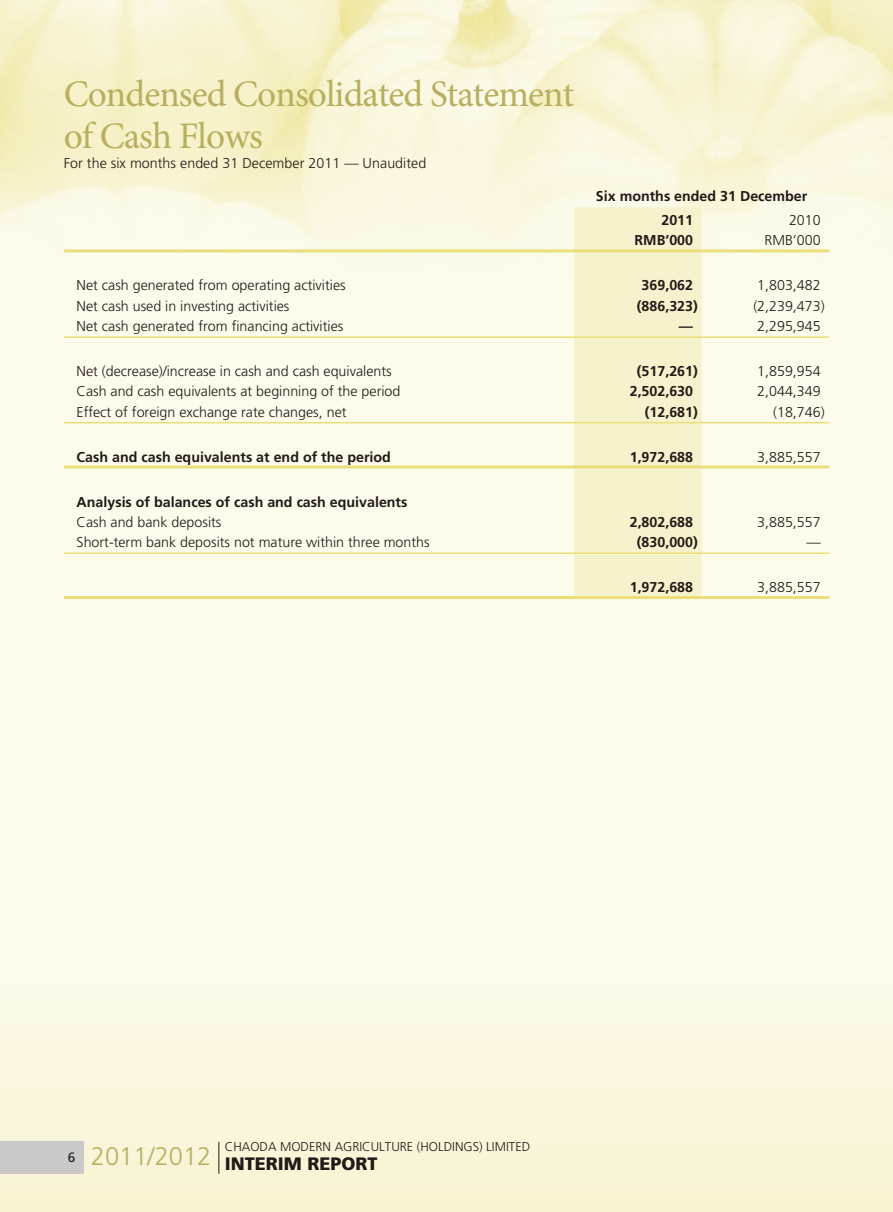
<style>
.page{position:relative;width:893px;height:1212px;background:#fff}
.page>*{position:absolute;margin:0;border:0;box-sizing:border-box;transform-origin:0 0}
.t1{font:37.5px/42px "Minion Pro";letter-spacing:-.025em;color:#b7af5e}
.t2{font:300 25.5px "Frutiger LT Std";color:#b7af5e}
.t3{font:900 18px "Frutiger LT Std";color:#231916}
.t4{font:300 14.25px "Frutiger LT Std";color:#231916}
.t5{font:700 14.25px/24.5px "Frutiger LT Std";color:#231916}
.t6{font:300 12.75px "Frutiger LT Std";color:#231916}
.s1{font-weight:400;font-size:13.5px;color:#231916}
</style>
<div class="page">
<img style="left:0;top:0;width:893px;height:1212px">
<div style="left:0;top:1141px;width:84px;height:33px;background:#c9c9ca"></div>
<hr style="left:219px;top:1142px;width:1px;height:32px;background:#231916">
<div style="left:574px;top:207px;width:128px;height:389px;background:#f7f2ce"></div>
<hr style="left:64px;top:249px;width:510px;height:3px;background:#e9de77">
<hr style="left:574px;top:249px;width:128px;height:3px;background:#e9de77">
<hr style="left:702px;top:249px;width:127px;height:3px;background:#e9de77">
<hr style="left:64px;top:336px;width:510px;height:2px;background:#e9de77">
<hr style="left:574px;top:336px;width:128px;height:2px;background:#e9de77">
<hr style="left:702px;top:336px;width:127px;height:2px;background:#e9de77">
<hr style="left:64px;top:422px;width:510px;height:1px;background:#e9de77">
<hr style="left:574px;top:422px;width:128px;height:1px;background:#e9de77">
<hr style="left:702px;top:422px;width:127px;height:1px;background:#e9de77">
<hr style="left:64px;top:465px;width:510px;height:3px;background:#e9de77">
<hr style="left:574px;top:465px;width:128px;height:3px;background:#e9de77">
<hr style="left:702px;top:465px;width:127px;height:3px;background:#e9de77">
<hr style="left:64px;top:552px;width:510px;height:2px;background:#e9de77">
<hr style="left:574px;top:552px;width:128px;height:2px;background:#e9de77">
<hr style="left:702px;top:552px;width:127px;height:2px;background:#e9de77">
<hr style="left:64px;top:596px;width:510px;height:3px;background:#e9de77">
<hr style="left:574px;top:596px;width:128px;height:3px;background:#e9de77">
<hr style="left:702px;top:596px;width:127px;height:3px;background:#e9de77">
<h1 class="t1" style="left:64px;top:76px;width:512px">Condensed Consolidated Statement of Cash Flows</h1>
<p class="t4" style="left:64px;top:156px;width:364px">For the six months ended 31 December 2011 — Unaudited</p>
<p class="t5" style="left:661px;top:184px;width:147px;text-indent:-66px">Six months ended 31 December<br>2011</p>
<p class="t4" style="left:789px;top:213px;width:33px">2010</p>
<p class="t5" style="left:634px;top:229px;width:60px">RMB’000</p>
<p class="t4" style="left:764px;top:234px;width:58px">RMB’000</p>
<p class="t4" style="left:77px;top:279px;width:271px">Net cash generated from operating activities</p>
<p class="t5" style="left:642px;top:274px;width:53px">369,062</p>
<p class="t4" style="left:757px;top:279px;width:65px">1,803,482</p>
<p class="t4" style="left:77px;top:299px;width:214px">Net cash used in investing activities</p>
<p class="t5" style="left:637px;top:294px;width:62px">(886,323)</p>
<p class="t4" style="left:753px;top:299px;width:73px">(2,239,473)</p>
<p class="t4" style="left:77px;top:319px;width:268px">Net cash generated from financing activities</p>
<p class="t5" style="left:679px;top:315px;width:16px">—</p>
<p class="t4" style="left:757px;top:319px;width:65px">2,295,945</p>
<p class="t4" style="left:77px;top:364px;width:317px">Net (decrease)/increase in cash and cash equivalents</p>
<p class="t5" style="left:637px;top:360px;width:62px">(517,261)</p>
<p class="t4" style="left:757px;top:364px;width:65px">1,859,954</p>
<p class="t4" style="left:77px;top:384px;width:325px">Cash and cash equivalents at beginning of the period</p>
<p class="t5" style="left:630px;top:380px;width:65px">2,502,630</p>
<p class="t4" style="left:757px;top:384px;width:65px">2,044,349</p>
<p class="t4" style="left:77px;top:405px;width:271px">Effect of foreign exchange rate changes, net</p>
<p class="t5" style="left:645px;top:400px;width:55px">(12,681)</p>
<p class="t4" style="left:773px;top:405px;width:53px">(18,746)</p>
<p class="t5" style="left:77px;top:445px;width:316px">Cash and cash equivalents at end of the period</p>
<p class="t5" style="left:630px;top:445px;width:65px">1,972,688</p>
<p class="t4" style="left:757px;top:450px;width:65px">3,885,557</p>
<p class="t5" style="left:77px;top:490px;width:332px">Analysis of balances of cash and cash equivalents</p>
<p class="t4" style="left:77px;top:515px;width:146px">Cash and bank deposits</p>
<p class="t5" style="left:630px;top:510px;width:65px">2,802,688</p>
<p class="t4" style="left:757px;top:515px;width:65px">3,885,557</p>
<p class="t4" style="left:77px;top:535px;width:355px">Short-term bank deposits not mature within three months</p>
<p class="t5" style="left:637px;top:531px;width:62px">(830,000)</p>
<p class="t4" style="left:806px;top:535px;width:16px">—</p>
<p class="t5" style="left:630px;top:576px;width:65px">1,972,688</p>
<p class="t4" style="left:757px;top:580px;width:65px">3,885,557</p>
<h2 class="t2" style="left:68px;top:1144px;width:145px"><span class="s1">6</span> 2011/2012</h2>
<p class="t6" style="left:225px;top:1140px;width:307px">CHAODA MODERN AGRICULTURE (HOLDINGS) LIMITED</p>
<p class="t3" style="left:225px;top:1155px;width:154px">INTERIM REPORT</p>
</div>
